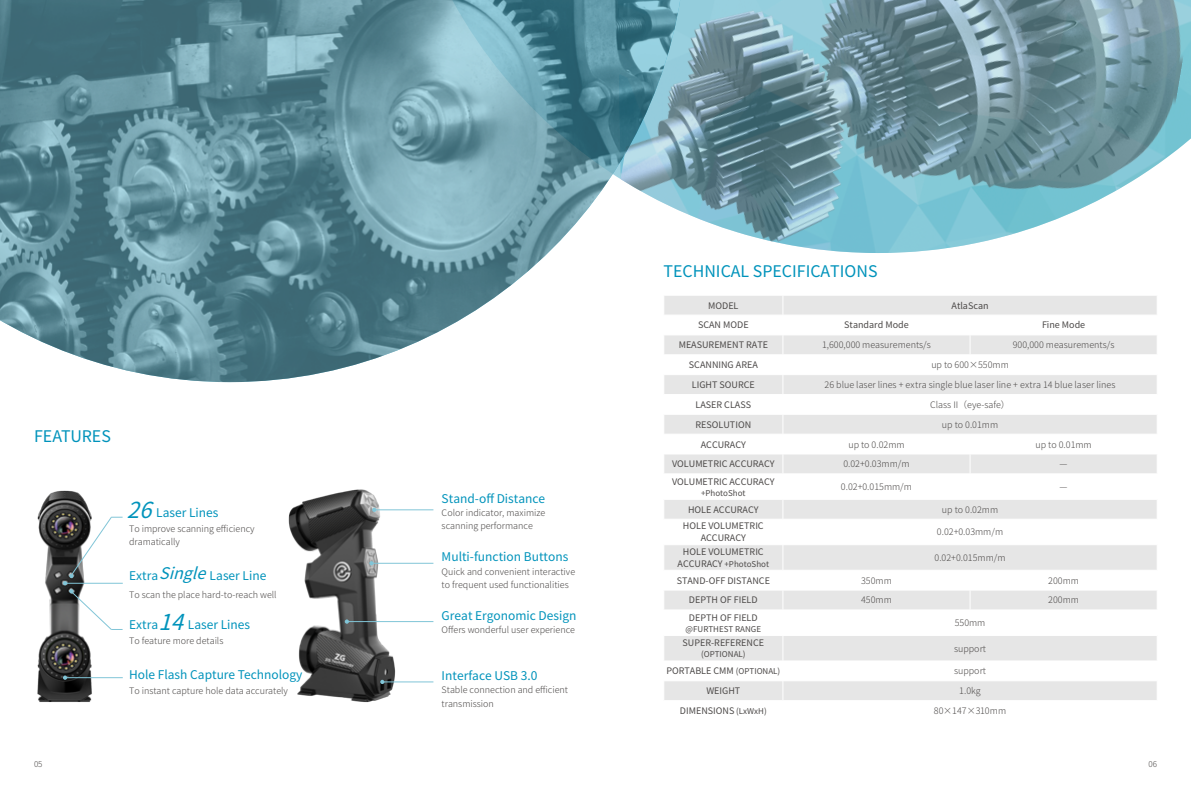
<style>
.page{position:relative;width:1191px;height:808px;background:#fff}
.page>*{position:absolute;margin:0;border:0;box-sizing:border-box;transform-origin:0 0}
.t1{font:16px "Source Han Sans CN";color:#0093bb}
.t2{font:12px "Source Han Sans CN";color:#0093bb}
.t3{font:300 9px/13.5px "Source Han Sans CN";color:#4c4948}
.t4{font:9px/12px "Source Han Sans CN";color:#4c4948;text-align:center}
.t5{font:8px "Source Han Sans CN";color:#4c4948}
.t6{font:300 8px "Source Han Sans CN";color:#4c4948}
.s1{font-style:italic;font-size:22px}
.s2{font-style:italic;font-size:16px}
.s3{font-size:9px}
.s4{font-size:8px}
</style>
<div class="page">
<img style="left:686px;top:0;width:505px;height:253px">
<img style="left:37px;top:490px;width:58px;height:212px">
<svg style="left:63px;top:675px;width:4px;height:5px"></svg>
<svg style="left:63px;top:517px;width:60px;height:113px"></svg>
<hr style="left:65px;top:583px;width:58px;height:1px;background:#81c5d7">
<hr style="left:65px;top:677px;width:58px;height:1px;background:#81c5d7">
<img style="left:288px;top:490px;width:109px;height:213px">
<svg style="left:369px;top:561px;width:4px;height:4px"></svg>
<svg style="left:345px;top:619px;width:4px;height:5px"></svg>
<svg style="left:380px;top:680px;width:4px;height:4px"></svg>
<svg style="left:372px;top:508px;width:4px;height:4px"></svg>
<hr style="left:376px;top:510px;width:57px;height:1px;background:#81c5d7">
<hr style="left:371px;top:563px;width:62px;height:1px;background:#81c5d7">
<hr style="left:347px;top:621px;width:86px;height:1px;background:#81c5d7">
<hr style="left:382px;top:682px;width:51px;height:1px;background:#81c5d7">
<svg style="left:664px;top:296px;width:493px;height:404px;fill:#ededed"></svg>
<hr style="left:783px;top:315px;width:187px;height:1px;background:#fff">
<hr style="left:970px;top:315px;width:187px;height:1px;background:#fff">
<hr style="left:663px;top:335px;width:120px;height:1px;background:#fff">
<hr style="left:783px;top:335px;width:187px;height:1px;background:#fff">
<hr style="left:970px;top:335px;width:187px;height:1px;background:#fff">
<svg style="left:969px;top:316px;width:1px;height:38px"></svg>
<hr style="left:663px;top:354px;width:120px;height:1px;background:#fff">
<hr style="left:783px;top:354px;width:187px;height:1px;background:#fff">
<hr style="left:970px;top:354px;width:187px;height:1px;background:#fff">
<hr style="left:663px;top:374px;width:120px;height:1px;background:#fff">
<hr style="left:783px;top:374px;width:187px;height:1px;background:#fff">
<hr style="left:970px;top:374px;width:187px;height:1px;background:#fff">
<hr style="left:663px;top:394px;width:120px;height:1px;background:#fff">
<hr style="left:783px;top:394px;width:187px;height:1px;background:#fff">
<hr style="left:970px;top:394px;width:187px;height:1px;background:#fff">
<hr style="left:663px;top:414px;width:120px;height:1px;background:#fff">
<hr style="left:783px;top:414px;width:187px;height:1px;background:#fff">
<hr style="left:970px;top:414px;width:187px;height:1px;background:#fff">
<hr style="left:663px;top:434px;width:120px;height:1px;background:#fff">
<hr style="left:783px;top:434px;width:187px;height:1px;background:#fff">
<hr style="left:970px;top:434px;width:187px;height:1px;background:#fff">
<hr style="left:663px;top:454px;width:120px;height:1px;background:#fff">
<hr style="left:783px;top:454px;width:187px;height:1px;background:#fff">
<hr style="left:970px;top:454px;width:187px;height:1px;background:#fff">
<hr style="left:663px;top:474px;width:120px;height:1px;background:#fff">
<hr style="left:783px;top:474px;width:187px;height:1px;background:#fff">
<hr style="left:970px;top:474px;width:187px;height:1px;background:#fff">
<svg style="left:969px;top:435px;width:1px;height:64px"></svg>
<hr style="left:663px;top:499px;width:120px;height:1px;background:#fff">
<hr style="left:783px;top:499px;width:187px;height:1px;background:#fff">
<hr style="left:970px;top:499px;width:187px;height:1px;background:#fff">
<hr style="left:663px;top:519px;width:120px;height:1px;background:#fff">
<hr style="left:783px;top:519px;width:187px;height:1px;background:#fff">
<hr style="left:970px;top:519px;width:187px;height:1px;background:#fff">
<hr style="left:663px;top:544px;width:120px;height:1px;background:#fff">
<hr style="left:783px;top:544px;width:187px;height:1px;background:#fff">
<hr style="left:970px;top:544px;width:187px;height:1px;background:#fff">
<hr style="left:663px;top:570px;width:120px;height:1px;background:#fff">
<hr style="left:783px;top:570px;width:187px;height:1px;background:#fff">
<hr style="left:970px;top:570px;width:187px;height:1px;background:#fff">
<hr style="left:663px;top:590px;width:120px;height:1px;background:#fff">
<hr style="left:783px;top:590px;width:187px;height:1px;background:#fff">
<hr style="left:970px;top:590px;width:187px;height:1px;background:#fff">
<svg style="left:969px;top:571px;width:1px;height:39px"></svg>
<hr style="left:663px;top:610px;width:120px;height:1px;background:#fff">
<hr style="left:783px;top:610px;width:187px;height:1px;background:#fff">
<hr style="left:970px;top:610px;width:187px;height:1px;background:#fff">
<hr style="left:663px;top:635px;width:120px;height:1px;background:#fff">
<hr style="left:783px;top:635px;width:187px;height:1px;background:#fff">
<hr style="left:970px;top:635px;width:187px;height:1px;background:#fff">
<hr style="left:663px;top:661px;width:120px;height:1px;background:#fff">
<hr style="left:783px;top:661px;width:187px;height:1px;background:#fff">
<hr style="left:970px;top:661px;width:187px;height:1px;background:#fff">
<hr style="left:663px;top:680px;width:120px;height:1px;background:#fff">
<hr style="left:783px;top:680px;width:187px;height:1px;background:#fff">
<hr style="left:970px;top:680px;width:187px;height:1px;background:#fff">
<svg style="left:782px;top:296px;width:1px;height:404px"></svg>
<hr style="left:663px;top:315px;width:120px;height:1px;background:#fff">
<img style="left:0;top:0;width:686px;height:382px">
<h1 class="t1" style="left:34px;top:427px;width:78px">FEATURES</h1>
<h2 class="t2" style="left:127px;top:506px;width:93px"><span class="s1">26</span>Laser Lines</h2>
<p class="t3" style="left:129px;top:522px;width:127px">To improve scanning efficiency dramatically</p>
<h2 class="t2" style="left:129px;top:569px;width:139px">Extra <span class="s2">Single</span>Laser Line</h2>
<p class="t3" style="left:129px;top:588px;width:149px">To scan the place hard-to-reach well</p>
<h2 class="t2" style="left:129px;top:618px;width:123px">Extra <span class="s1">14</span>Laser Lines</h2>
<p class="t3" style="left:129px;top:634px;width:96px">To feature more details</p>
<h2 class="t2" style="left:129px;top:667px;width:175px">Hole Flash Capture Technology</h2>
<p class="t3" style="left:129px;top:684px;width:160px">To instant capture hole data accurately</p>
<h2 class="t2" style="left:441px;top:491px;width:105px">Stand-off Distance</h2>
<p class="t3" style="left:441px;top:506px;width:105px">Color indicator, maximize scanning performance</p>
<h2 class="t2" style="left:441px;top:550px;width:128px">Multi-function Buttons</h2>
<p class="t3" style="left:441px;top:565px;width:135px">Quick and convenient interactive to frequent used functionalities</p>
<h2 class="t2" style="left:441px;top:608px;width:136px">Great Ergonomic Design</h2>
<p class="t3" style="left:441px;top:623px;width:135px">Offers wonderful user experience</p>
<h2 class="t2" style="left:441px;top:669px;width:97px">Interface USB 3.0</h2>
<p class="t3" style="left:441px;top:683px;width:128px">Stable connection and efficient transmission</p>
<h1 class="t1" style="left:663px;top:262px;width:215px">TECHNICAL SPECIFICATIONS</h1>
<p class="t4" style="left:708px;top:299px;width:32px">MODEL</p>
<p class="t4" style="left:951px;top:299px;width:39px">AtlaScan</p>
<p class="t4" style="left:698px;top:319px;width:52px">SCAN MODE</p>
<p class="t4" style="left:844px;top:319px;width:66px">Standard Mode</p>
<p class="t4" style="left:1042px;top:319px;width:45px">Fine Mode</p>
<p class="t4" style="left:678px;top:339px;width:91px">MEASUREMENT RATE</p>
<p class="t3" style="left:822px;top:338px;width:110px">1,600,000 measurements/s</p>
<p class="t3" style="left:1012px;top:338px;width:103px">900,000 measurements/s</p>
<p class="t4" style="left:689px;top:359px;width:70px">SCANNING AREA</p>
<p class="t3" style="left:931px;top:358px;width:79px">up to 600×550mm</p>
<p class="t4" style="left:692px;top:379px;width:64px">LIGHT SOURCE</p>
<p class="t3" style="left:824px;top:378px;width:292px">26 blue laser lines + extra single blue laser line + extra 14 blue laser lines</p>
<p class="t4" style="left:695px;top:399px;width:57px">LASER CLASS</p>
<p class="t3" style="left:930px;top:398px;width:81px">Class II（eye-safe）</p>
<p class="t4" style="left:695px;top:419px;width:57px">RESOLUTION</p>
<p class="t3" style="left:942px;top:418px;width:58px">up to 0.01mm</p>
<p class="t4" style="left:701px;top:438px;width:47px">ACCURACY</p>
<p class="t3" style="left:848px;top:438px;width:58px">up to 0.02mm</p>
<p class="t3" style="left:1035px;top:438px;width:58px">up to 0.01mm</p>
<p class="t4" style="left:672px;top:458px;width:104px">VOLUMETRIC ACCURACY</p>
<p class="t3" style="left:843px;top:457px;width:68px">0.02+0.03mm/m</p>
<p class="t3" style="left:1059px;top:457px;width:9px">—</p>
<p class="t4" style="left:672px;top:475px;width:104px">VOLUMETRIC ACCURACY</p>
<p class="t5" style="left:701px;top:488px;width:46px">+PhotoShot</p>
<p class="t3" style="left:841px;top:480px;width:72px">0.02+0.015mm/m</p>
<p class="t3" style="left:1059px;top:480px;width:9px">—</p>
<p class="t4" style="left:688px;top:504px;width:72px">HOLE ACCURACY</p>
<p class="t3" style="left:942px;top:503px;width:58px">up to 0.02mm</p>
<p class="t4" style="left:683px;top:520px;width:82px">HOLE VOLUMETRIC<br>ACCURACY</p>
<p class="t3" style="left:937px;top:525px;width:68px">0.02+0.03mm/m</p>
<p class="t4" style="left:683px;top:546px;width:82px">HOLE VOLUMETRIC</p>
<p class="t5" style="left:677px;top:559px;width:93px"><span class="s3">ACCURACY</span> +PhotoShot</p>
<p class="t3" style="left:934px;top:551px;width:72px">0.02+0.015mm/m</p>
<p class="t4" style="left:676px;top:574px;width:95px">STAND-OFF DISTANCE</p>
<p class="t3" style="left:861px;top:574px;width:32px">350mm</p>
<p class="t3" style="left:1048px;top:574px;width:32px">200mm</p>
<p class="t4" style="left:689px;top:594px;width:70px">DEPTH OF FIELD</p>
<p class="t3" style="left:861px;top:593px;width:32px">450mm</p>
<p class="t3" style="left:1048px;top:593px;width:32px">200mm</p>
<p class="t4" style="left:689px;top:611px;width:70px">DEPTH OF FIELD</p>
<p class="t5" style="left:685px;top:624px;width:77px">@FURTHEST RANGE</p>
<p class="t3" style="left:954px;top:616px;width:32px">550mm</p>
<p class="t4" style="left:682px;top:637px;width:83px">SUPER-REFERENCE</p>
<p class="t5" style="left:701px;top:650px;width:46px">(OPTIONAL)</p>
<p class="t3" style="left:954px;top:642px;width:34px">support</p>
<p class="t4" style="left:666px;top:665px;width:115px">PORTABLE CMM <span class="s4">(OPTIONAL)</span></p>
<p class="t3" style="left:954px;top:664px;width:34px">support</p>
<p class="t4" style="left:706px;top:685px;width:35px">WEIGHT</p>
<p class="t3" style="left:959px;top:684px;width:23px">1.0kg</p>
<p class="t4" style="left:680px;top:705px;width:88px">DIMENSIONS <span class="s4">(LxWxH)</span></p>
<p class="t3" style="left:934px;top:704px;width:74px">80×147×310mm</p>
<p class="t6" style="left:34px;top:759px;width:10px">05</p>
<p class="t6" style="left:1148px;top:759px;width:10px">06</p>
</div>
